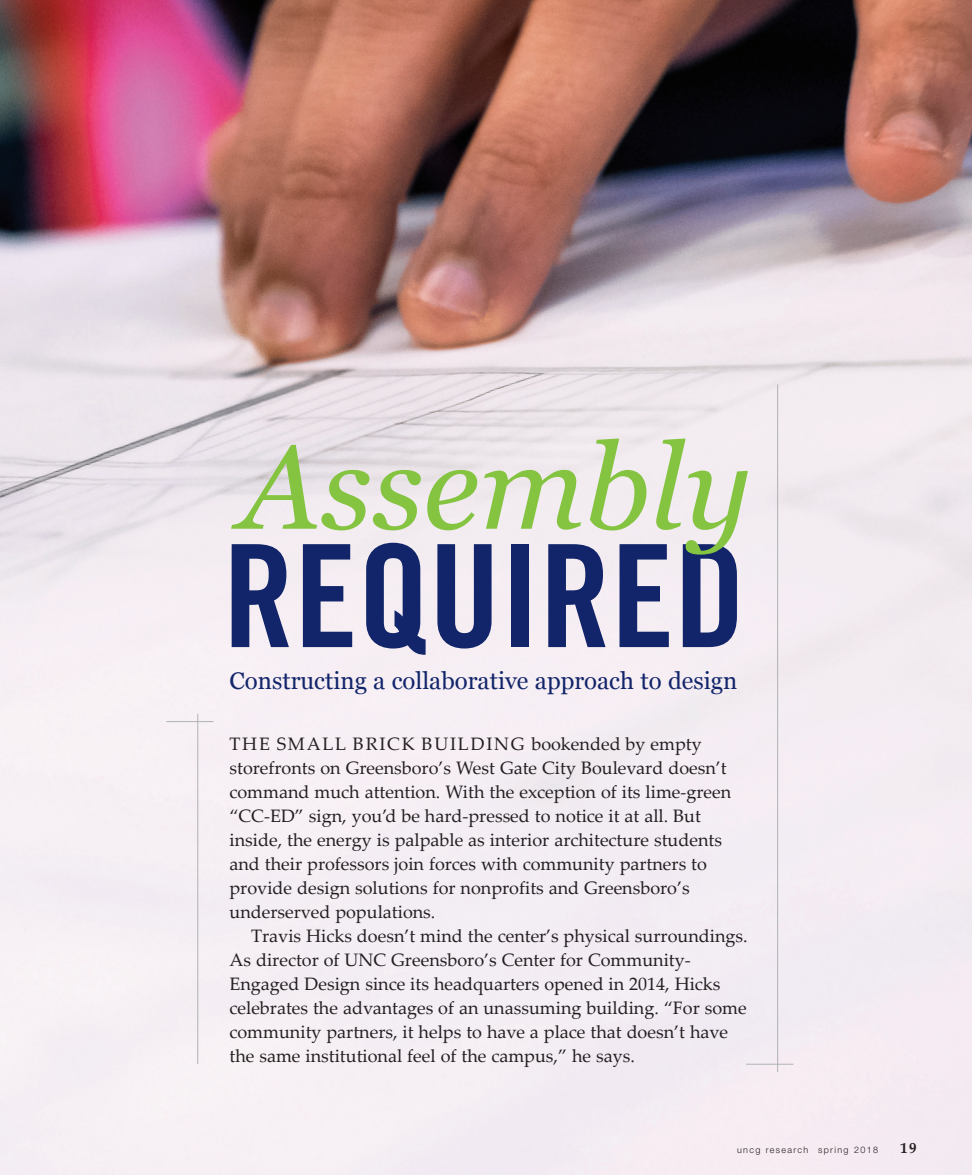
<style>
.page{position:relative;width:972px;height:1175px;background:#fff}
.page>*{position:absolute;margin:0;border:0;box-sizing:border-box;transform-origin:0 0}
.t1{font:142.5px "Trade Gothic Bold Cond Twenty";color:#12256a}
.t2{font:italic 119.25px "Georgia";color:#84c440}
.t3{font:24px "Georgia";color:#12256a}
.t4{font:18px/24px "Palatino Linotype";color:#231f20}
.t5{font:700 15px "Palatino Linotype";color:#231f20}
.t6{font:300 9px "Helvetica Neue LT Std";letter-spacing:.15em;color:#231f20}
</style>
<div class="page">
<img style="left:0;top:0;width:972px;height:1174px">
<hr style="left:198px;top:714px;width:1px;height:350px;background:#b0b2b3">
<hr style="left:166px;top:721px;width:47px;height:1px;background:#b0b2b3">
<hr style="left:777px;top:384px;width:1px;height:688px;background:#b0b2b3">
<hr style="left:746px;top:1064px;width:47px;height:1px;background:#b0b2b3">
<h2 class="t2" style="left:240px;top:400px;width:512px">Assembly</h2>
<h1 class="t1" style="left:223px;top:509px;width:524px">REQUIRED</h1>
<h3 class="t3" style="left:230px;top:663px;width:509px">Constructing a collaborative approach to design</h3>
<p class="t4" style="left:230px;top:731px;width:503px">THE SMALL BRICK BUILDING bookended by empty storefronts on Greensboro’s West Gate City Boulevard doesn’t command much attention. With the exception of its lime-green “CC-ED” sign, you’d be hard-pressed to notice it at all. But inside, the energy is palpable as interior architecture students and their professors join forces with community partners to provide design solutions for nonprofits and Greensboro’s underserved populations.</p>
<p class="t4" style="left:230px;top:923px;width:520px;text-indent:22px">Travis Hicks doesn’t mind the center’s physical surroundings.<br>As director of UNC Greensboro’s Center for Community-Engaged Design since its headquarters opened in 2014, Hicks celebrates the advantages of an unassuming building. “For some community partners, it helps to have a place that doesn’t have the same institutional feel of the campus,” he says.</p>
<p class="t6" style="left:737px;top:1144px;width:143px">uncg research spring 2018</p>
<p class="t5" style="left:900px;top:1137px;width:18px">19</p>
<p class="t6" style="left:741px;top:1144px;width:73px">uncg research</p>
</div>
